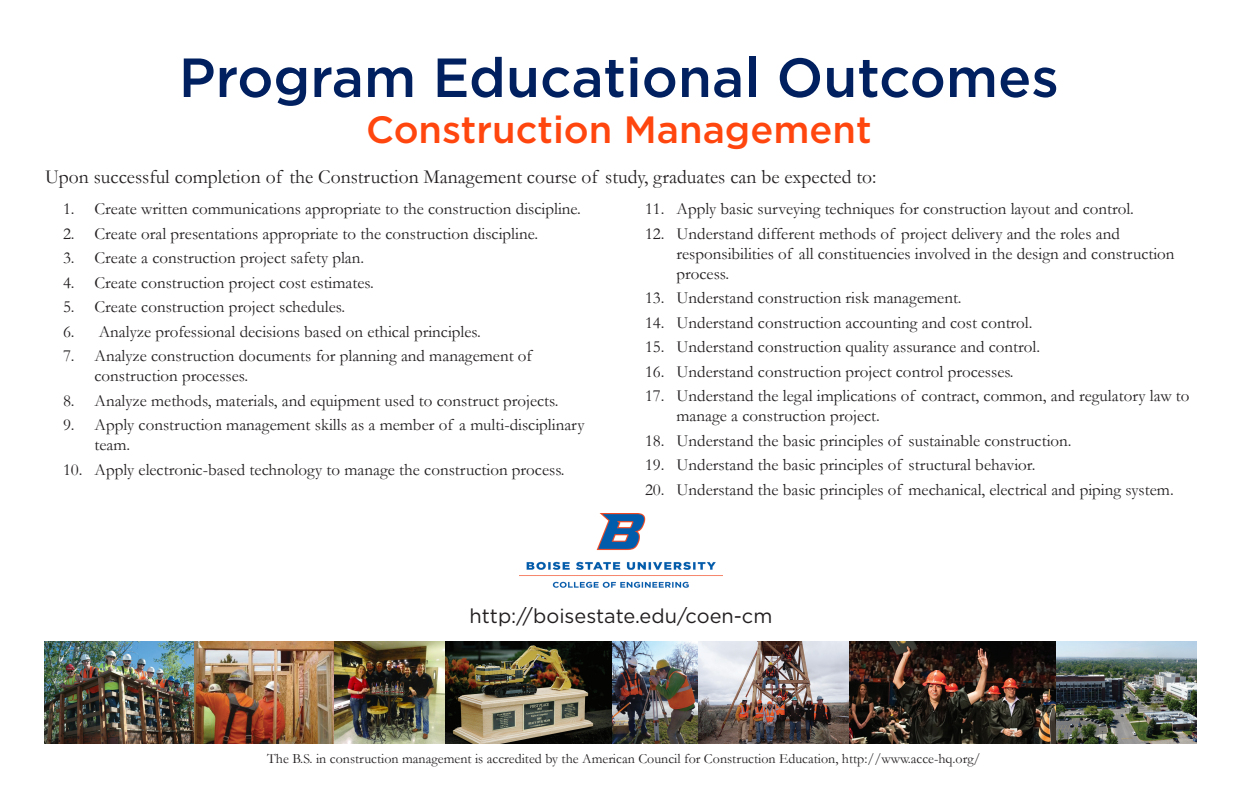
<style>
.page{position:relative;width:1242px;height:810px;background:#fff}
.page>*{position:absolute;margin:0;border:0;box-sizing:border-box;transform-origin:0 0}
.t1{font:500 55px "Gotham";color:#00205f}
.t2{font:500 38px "Gotham";color:#ff460f}
.t3{font:20px "Garamond";color:#231f20}
.t4{font:20px "Gotham";color:#231f20}
.t5{font:17px/20px "Garamond";color:#231f20}
.t6{font:14px "Garamond";color:#231f20}
</style>
<div class="page">
<img style="left:520px;top:513px;width:202px;height:75px">
<img style="left:45px;top:641px;width:150px;height:103px">
<img style="left:195px;top:641px;width:250px;height:103px">
<img style="left:445px;top:641px;width:405px;height:103px">
<img style="left:850px;top:641px;width:347px;height:103px">
<p class="t1" style="left:179px;top:42px;width:882px">Program Educational Outcomes</p>
<p class="t2" style="left:366px;top:104px;width:507px">Construction Management</p>
<p class="t3" style="left:45px;top:165px;width:833px">Upon successful completion of the Construction Management course of study, graduates can be expected to:</p>
<p class="t5" style="left:63px;top:199px;width:520px">1. Create written communications appropriate to the construction discipline.</p>
<p class="t5" style="left:63px;top:223px;width:477px">2. Create oral presentations appropriate to the construction discipline.</p>
<p class="t5" style="left:63px;top:248px;width:303px">3. Create a construction project safety plan.</p>
<p class="t5" style="left:63px;top:272px;width:312px">4. Create construction project cost estimates.</p>
<p class="t5" style="left:63px;top:297px;width:284px">5. Create construction project schedules.</p>
<p class="t5" style="left:63px;top:321px;width:419px">6. Analyze professional decisions based on ethical principles.</p>
<p class="t5" style="left:94px;top:346px;width:439px;text-indent:-32px">7. Analyze construction documents for planning and management of construction processes.</p>
<p class="t5" style="left:63px;top:390px;width:497px">8. Analyze methods, materials, and equipment used to construct projects.</p>
<p class="t5" style="left:94px;top:415px;width:492px;text-indent:-32px">9. Apply construction management skills as a member of a multi-disciplinary team.</p>
<p class="t5" style="left:63px;top:459px;width:503px">10. Apply electronic-based technology to manage the construction process.</p>
<p class="t5" style="left:645px;top:199px;width:491px">11. Apply basic surveying techniques for construction layout and control.</p>
<p class="t5" style="left:676px;top:223px;width:500px;text-indent:-32px">12. Understand different methods of project delivery and the roles and responsibilities of all constituencies involved in the design and construction process.</p>
<p class="t5" style="left:645px;top:288px;width:318px">13. Understand construction risk management.</p>
<p class="t5" style="left:645px;top:312px;width:389px">14. Understand construction accounting and cost control.</p>
<p class="t5" style="left:645px;top:337px;width:397px">15. Understand construction quality assurance and control.</p>
<p class="t5" style="left:645px;top:361px;width:370px">16. Understand construction project control processes.</p>
<p class="t5" style="left:676px;top:386px;width:515px;text-indent:-32px">17. Understand the legal implications of contract, common, and regulatory law to manage a construction project.</p>
<p class="t5" style="left:645px;top:430px;width:428px">18. Understand the basic principles of sustainable construction.</p>
<p class="t5" style="left:645px;top:455px;width:392px">19. Understand the basic principles of structural behavior.</p>
<p class="t5" style="left:645px;top:479px;width:530px">20. Understand the basic principles of mechanical, electrical and piping system.</p>
<p class="t4" style="left:470px;top:603px;width:304px">http://boisestate.edu/coen-cm</p>
<p class="t6" style="left:267px;top:750px;width:715px">The B.S. in construction management is accredited by the American Council for Construction Education, http://www.acce-hq.org/</p>
</div>
